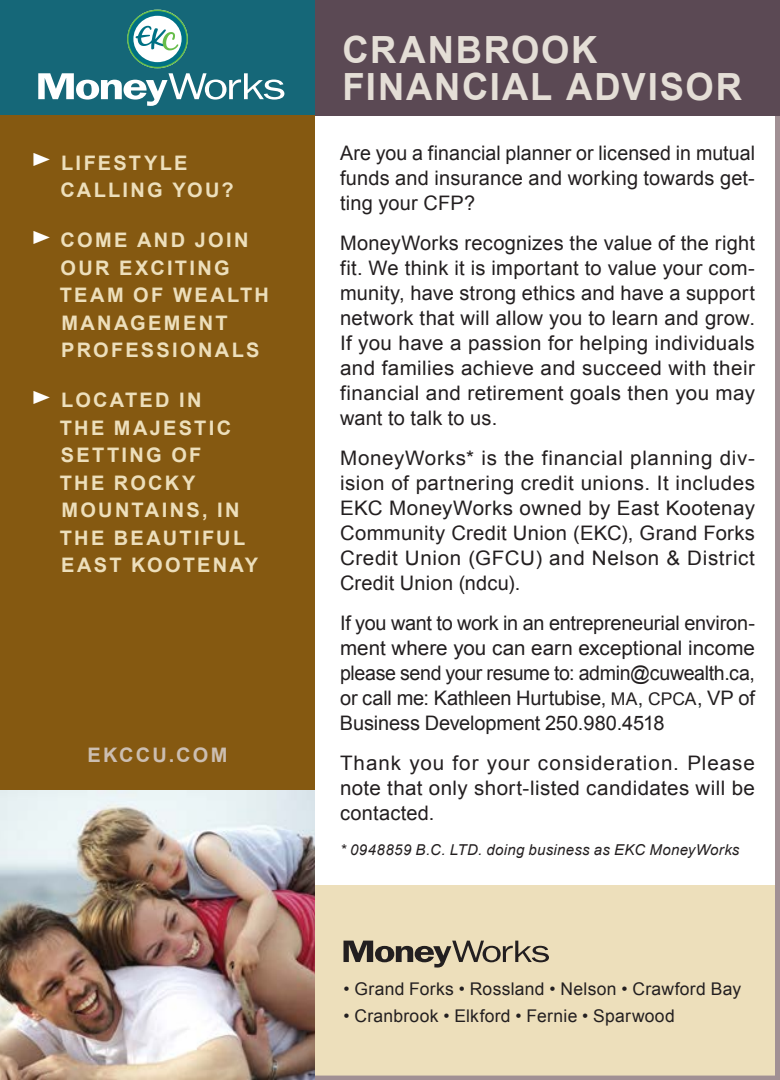
<style>
.page{position:relative;width:780px;height:1080px;background:#fff}
.page>*{position:absolute;margin:0;border:0;box-sizing:border-box;transform-origin:0 0}
.t1{font:700 37.5px/37.5px "Arial";letter-spacing:.05em;color:#e4ded6}
.t2{font:20px/25px "Arial";letter-spacing:.015em;color:#231f20;text-align:justify}
.t3{font:700 20px/27.5px "Arial";letter-spacing:.115em;color:#eddfbb}
.t4{font:700 20px "Arial";letter-spacing:.105em;color:#ccbeb1}
.t5{font:17.5px "Arial";letter-spacing:.015em;color:#231f20}
.t6{font:italic 15px "Arial";letter-spacing:.02em;color:#231f20}
.s1{font-style:inherit}
.s2{font-size:17.5px}
</style>
<div class="page">
<div style="left:315px;top:885px;width:465px;height:195px;background:#eddfbb"></div>
<div style="left:0;top:0;width:315px;height:790px;background:#855911"></div>
<div style="left:315px;top:0;width:465px;height:115px;background:#5b4954"></div>
<img style="left:0;top:790px;width:315px;height:290px">
<div style="left:0;top:1px;width:315px;height:114px;background:#156778"></div>
<svg style="left:38px;top:10px;width:246px;height:96px"></svg>
<svg style="left:344px;top:941px;width:205px;height:27px"></svg>
<p class="t3" style="left:61px;top:149px;width:175px">LIFESTYLE<br>CALLING YOU?</p>
<p class="t3" style="left:60px;top:227px;width:211px">COME AND JOIN<br>OUR EXCITING<br>TEAM OF WEALTH<br>MANAGEMENT<br>PROFESSIONALS</p>
<p class="t3" style="left:60px;top:387px;width:200px">LOCATED IN<br>THE MAJESTIC<br>SETTING OF<br>THE ROCKY<br>MOUNTAINS, IN<br>THE BEAUTIFUL<br>EAST KOOTENAY</p>
<p class="t4" style="left:88px;top:742px;width:141px">EKCCU.COM</p>
<h1 class="t1" style="left:342px;top:32px;width:401px">CRANBROOK<br>FINANCIAL ADVISOR</h1>
<p class="t2" style="left:340px;top:141px;width:417px">Are you a financial planner or licensed in mutual funds and insurance and working towards get&shy;ting your CFP?</p>
<p class="t2" style="left:340px;top:231px;width:417px">MoneyWorks recognizes the value of the right fit. We think it is important to value your com&shy;munity, have strong ethics and have a support network that will allow you to learn and grow.<br>If you have a passion for helping individuals and families achieve and succeed with their financial and retirement goals then you may want to talk to us.</p>
<p class="t2" style="left:340px;top:446px;width:417px">MoneyWorks* is the financial planning div&shy;ision of partnering credit unions. It includes EKC MoneyWorks owned by East Kootenay Community Credit Union (EKC), Grand Forks Credit Union (GFCU) and Nelson &amp; District Credit Union (ndcu).</p>
<p class="t2" style="left:340px;top:611px;width:417px">If you want to work in an entrepreneurial environ&shy;ment where you can earn exceptional income please send your resume to: admin@cuwealth.ca, or call me: Kathleen Hurtubise<span class="s1">,</span> <span class="s2">MA</span><span class="s1">,</span> <span class="s2">CPCA</span><span class="s1">,</span> VP of Business Development 250.980.4518</p>
<p class="t2" style="left:340px;top:751px;width:417px">Thank you for your consideration. Please note that only short-listed candidates will be contacted.</p>
<p class="t6" style="left:340px;top:840px;width:401px">* 0948859 B.C. LTD. doing business as EKC MoneyWorks</p>
<p class="t5" style="left:343px;top:977px;width:399px">• Grand Forks • Rossland • Nelson • Crawford Bay</p>
<p class="t5" style="left:343px;top:1005px;width:333px">• Cranbrook • Elkford • Fernie • Sparwood</p>
</div>
